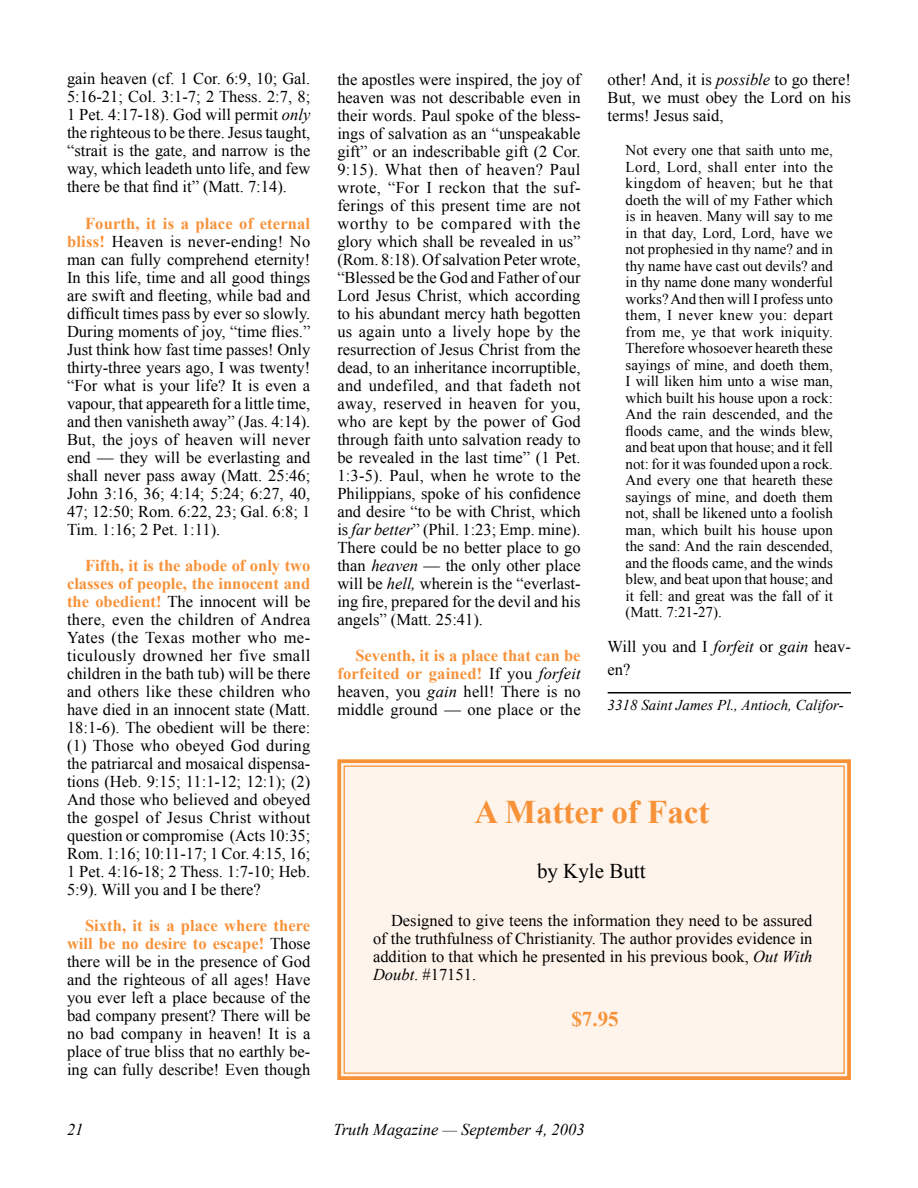
<style>
.page{position:relative;width:918px;height:1188px;background:#fff}
.page>*{position:absolute;margin:0;border:0;box-sizing:border-box;transform-origin:0 0}
.t1{font:700 33px "Times New Roman";color:#f79239}
.t2{font:21px "Times New Roman";color:#000}
.t3{font:700 21px "Times New Roman";color:#f79239}
.t4{font:16.5px/18px "Times New Roman";color:#000;text-align:justify}
.t5{font:italic 16.5px "Times New Roman";color:#000}
.t6{font:15px/16.5px "Times New Roman";color:#000;text-align:justify}
.t7{font:italic 15px "Times New Roman";color:#000}
.s1{font-style:italic}
.s2{font-weight:700;color:#f79239}
</style>
<div class="page">
<hr style="left:608px;top:692px;width:243px;height:1px;background:#000">
<svg style="left:337px;top:759px;width:514px;height:321px;background:#fdefe2"></svg>
<div style="left:344px;top:766px;width:501px;height:308px;border:1px solid #f79239"></div>
<p class="t4" style="left:67px;top:70px;width:245px">gain heaven (cf. 1 Cor. 6:9, 10; Gal.<br>5:16-21; Col. 3:1-7; 2 Thess. 2:7, 8; 1 Pet. 4:17-18). God will permit <span class="s1">only </span>the righteous to be there. Jesus taught, “strait is the gate, and narrow is the way, which leadeth unto life, and few there be that find it” (Matt. 7:14).</p>
<p class="t4" style="left:67px;top:214px;width:245px;text-indent:18px"><span class="s2">Fourth, it is a place of eternal bliss!</span> Heaven is never-ending! No man can fully comprehend eternity!<br>In this life, time and all good things are swift and fleeting, while bad and difficult times pass by ever so slowly.<br>During moments of joy, “time flies.” Just think how fast time passes! Only thirty-three years ago, I was twenty! “For what is your life? It is even a vapour, that appeareth for a little time, and then vanisheth away” (Jas. 4:14).<br>But, the joys of heaven will never end — they will be everlasting and shall never pass away (Matt. 25:46; John 3:16, 36; 4:14; 5:24; 6:27, 40, 47; 12:50; Rom. 6:22, 23; Gal. 6:8; 1<br>Tim. 1:16; 2 Pet. 1:11).</p>
<p class="t4" style="left:67px;top:556px;width:245px;text-indent:18px"><span class="s2">Fifth, it is the abode of only two classes of people, the innocent and the obedient!</span> The innocent will be there, even the children of Andrea Yates (the Texas mother who me&shy;ticulously drowned her five small children in the bath tub) will be there and others like these children who have died in an innocent state (Matt.<br>18:1-6). The obedient will be there: (1) Those who obeyed God during the patriarcal and mosaical dispensa&shy;tions (Heb. 9:15; 11:1-12; 12:1); (2)<br>And those who believed and obeyed the gospel of Jesus Christ without question or compromise (Acts 10:35; Rom. 1:16; 10:11-17; 1 Cor. 4:15, 16; 1 Pet. 4:16-18; 2 Thess. 1:7-10; Heb.<br>5:9). Will you and I be there?</p>
<p class="t4" style="left:67px;top:916px;width:245px;text-indent:18px"><span class="s2">Sixth, it is a place where there will be no desire to escape!</span> Those there will be in the presence of God and the righteous of all ages! Have you ever left a place because of the bad company present? There will be no bad company in heaven! It is a place of true bliss that no earthly be&shy;ing can fully describe! Even though</p>
<p class="t4" style="left:337px;top:71px;width:245px">the apostles were inspired, the joy of heaven was not describable even in their words. Paul spoke of the bless&shy;ings of salvation as an “unspeakable gift” or an indescribable gift (2 Cor.<br>9:15). What then of heaven? Paul wrote, “For I reckon that the suf&shy;ferings of this present time are not worthy to be compared with the glory which shall be revealed in us” (Rom. 8:18). Of salvation Peter wrote, “Blessed be the God and Father of our Lord Jesus Christ, which according to his abundant mercy hath begotten us again unto a lively hope by the resurrection of Jesus Christ from the dead, to an inheritance incorruptible, and undefiled, and that fadeth not away, reserved in heaven for you, who are kept by the power of God through faith unto salvation ready to be revealed in the last time” (1 Pet.<br>1:3-5). Paul, when he wrote to the Philippians, spoke of his confidence and desire “to be with Christ, which is <span class="s1">far better</span>” (Phil. 1:23; Emp. mine).<br>There could be no better place to go than <span class="s1">heaven</span> — the only other place will be <span class="s1">hell,</span> wherein is the “everlast&shy;ing fire, prepared for the devil and his angels” (Matt. 25:41).</p>
<p class="t4" style="left:337px;top:647px;width:245px;text-indent:18px"><span class="s2">Seventh, it is a place that can be forfeited or gained!</span> If you <span class="s1">forfeit </span>heaven, you <span class="s1">gain</span> hell! There is no middle ground — one place or the</p>
<p class="t4" style="left:608px;top:70px;width:245px">other! And, it is <span class="s1">possible</span> to go there!<br>But, we must obey the Lord on his terms! Jesus said,</p>
<p class="t6" style="left:626px;top:142px;width:209px">Not every one that saith unto me, Lord, Lord, shall enter into the kingdom of heaven; but he that doeth the will of my Father which is in heaven. Many will say to me in that day, Lord, Lord, have we not prophesied in thy name? and in thy name have cast out devils? and in thy name done many wonderful works? And then will I profess unto them, I never knew you: depart from me, ye that work iniquity.<br>Therefore whosoever heareth these sayings of mine, and doeth them, I will liken him unto a wise man, which built his house upon a rock:<br>And the rain descended, and the floods came, and the winds blew, and beat upon that house; and it fell not: for it was founded upon a rock.<br>And every one that heareth these sayings of mine, and doeth them not, shall be likened unto a foolish man, which built his house upon the sand: And the rain descended, and the floods came, and the winds blew, and beat upon that house; and it fell: and great was the fall of it (Matt. 7:21-27).</p>
<p class="t4" style="left:608px;top:634px;width:245px;line-height:24px">Will you and I <span class="s1">forfeit</span> or <span class="s1">gain</span> heav&shy;en?</p>
<p class="t7" style="left:608px;top:695px;width:238px">3318 Saint James Pl., Antioch, Califor-</p>
<h1 class="t1" style="left:475px;top:789px;width:236px">A Matter of Fact</h1>
<p class="t2" style="left:537px;top:857px;width:110px">by Kyle Butt</p>
<p class="t4" style="left:373px;top:911px;width:441px;text-indent:18px">Designed to give teens the information they need to be assured of the truthfulness of Christianity. The author provides evidence in addition to that which he presented in his previous book, <span class="s1">Out With Doubt</span>. #17151.</p>
<p class="t3" style="left:571px;top:1004px;width:49px">$7.95</p>
<p class="t5" style="left:67px;top:1118px;width:18px">21</p>
<p class="t5" style="left:333px;top:1118px;width:253px">Truth Magazine — September 4, 2003</p>
</div>
